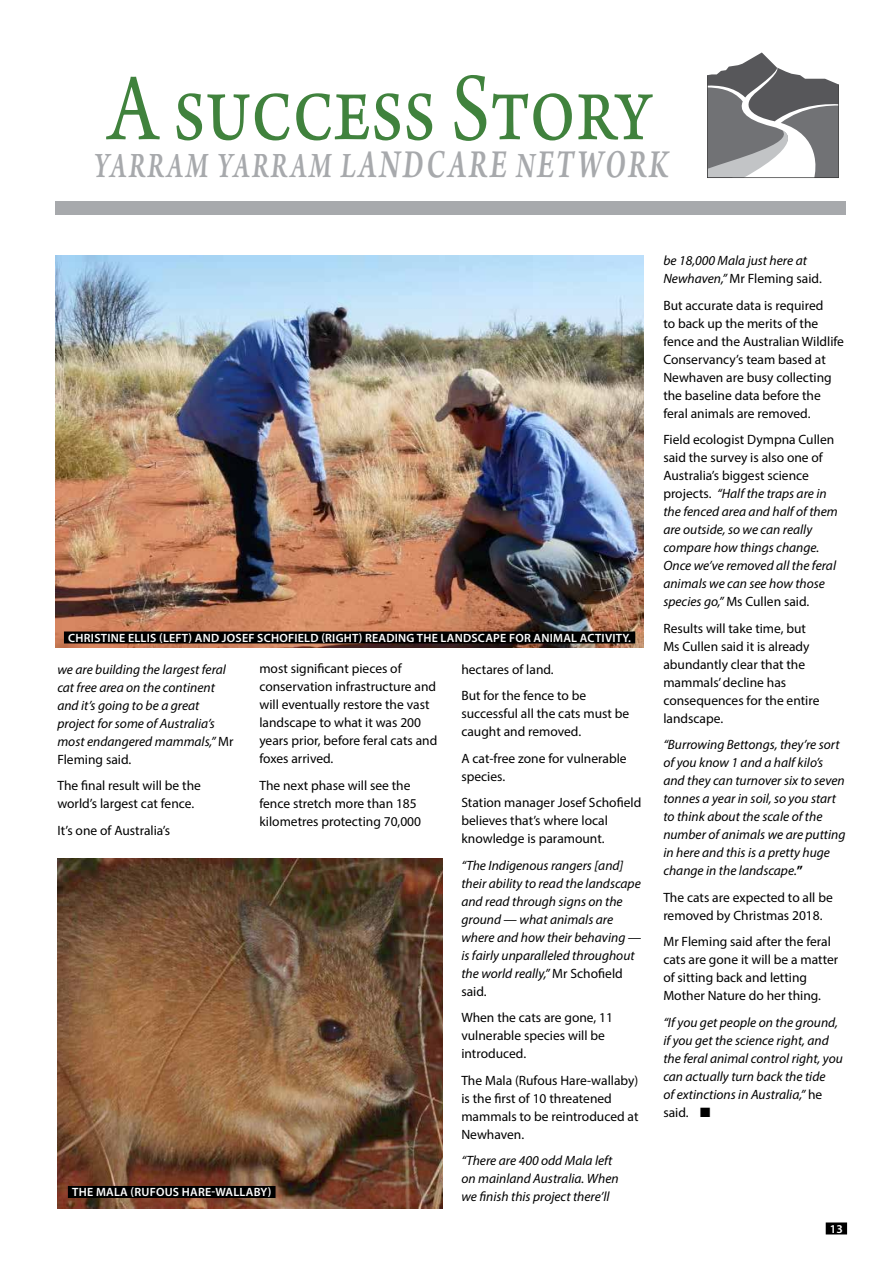
<style>
.page{position:relative;width:893px;height:1263px;background:#fff}
.page>*{position:absolute;margin:0;border:0;box-sizing:border-box;transform-origin:0 0}
.t1{font:101.25px "Arno Pro";letter-spacing:-.005em;color:#40823d;scale:.8 1}
.t2{font:italic 600 37.8px "Arno Pro";letter-spacing:.09em;color:#a7a9ac;scale:.71 1}
.t3{font:italic 13.5px/18px "Myriad Pro";color:#000}
.t4{font:13.5px/18px "Myriad Pro";color:#000}
.t5{font:600 12px "Myriad Pro";letter-spacing:.02em;color:#fff}
.s1{font-size:42px}
.s2{font-style:normal}
.s3{font-weight:700;font-style:normal}
</style>
<div class="page">
<img style="left:56px;top:255px;width:587px;height:392px">
<img style="left:57px;top:858px;width:385px;height:351px">
<div style="left:64px;top:631px;width:571px;height:12px;background:#000"></div>
<div style="left:68px;top:1186px;width:208px;height:12px;background:#000"></div>
<div style="left:56px;top:202px;width:790px;height:13px;background:#a7a9ac"></div>
<svg style="left:707px;top:53px;width:132px;height:125px"></svg>
<div style="left:826px;top:1222px;width:21px;height:12px;background:#000"></div>
<h1 class="t1" style="left:108px;top:51px;width:682px">A success Story</h1>
<h2 class="t2" style="left:94px;top:144px;width:810px">YARRAM YARRAM L<span class="s1">ANDCARE</span> N<span class="s1">ETWORK</span></h2>
<p class="t5" style="left:68px;top:630px;width:564px">CHRISTINE ELLIS (LEFT) AND JOSEF SCHOFIELD (RIGHT) READING THE LANDSCAPE FOR ANIMAL ACTIVITY.</p>
<p class="t3" style="left:57px;top:660px;width:178px">we are building the largest feral cat free area on the continent and it’s going to be a great project for some of Australia’s most endangered mammals,” <span class="s2">Mr<br>Fleming said.</span></p>
<p class="t4" style="left:57px;top:776px;width:145px">The final result will be the world’s largest cat fence.</p>
<p class="t4" style="left:57px;top:821px;width:114px">It’s one of Australia’s</p>
<p class="t4" style="left:259px;top:660px;width:179px">most significant pieces of conservation infrastructure and will eventually restore the vast landscape to what it was 200 years prior, before feral cats and foxes arrived.</p>
<p class="t4" style="left:259px;top:776px;width:163px">The next phase will see the fence stretch more than 185 kilometres protecting 70,000</p>
<p class="t5" style="left:72px;top:1184px;width:200px">THE MALA (RUFOUS HARE-WALLABY)</p>
<p class="t4" style="left:461px;top:655px;width:126px;line-height:26.5px">hectares of land.<br>But for the fence to be</p>
<p class="t4" style="left:461px;top:704px;width:169px">successful all the cats must be caught and removed.</p>
<p class="t4" style="left:461px;top:749px;width:167px">A cat-free zone for vulnerable species.</p>
<p class="t4" style="left:461px;top:793px;width:181px">Station manager Josef Schofield believes that’s where local knowledge is paramount.</p>
<p class="t3" style="left:461px;top:856px;width:181px">“The Indigenous rangers [and] their ability to read the landscape and read through signs on the ground — what animals are where and how their behaving — is fairly unparalleled throughout the world really,” <span class="s2">Mr Schofield said.</span></p>
<p class="t4" style="left:461px;top:1008px;width:153px">When the cats are gone, 11 vulnerable species will be introduced.</p>
<p class="t4" style="left:461px;top:1071px;width:179px">The Mala (Rufous Hare-wallaby) is the first of 10 threatened mammals to be reintroduced at<br>Newhaven.</p>
<p class="t3" style="left:461px;top:1151px;width:159px">“There are 400 odd Mala left on mainland Australia. When we finish this project there’ll</p>
<p class="t3" style="left:663px;top:251px;width:160px">be 18,000 Mala just here at<br>Newhaven,” <span class="s2">Mr Fleming said.</span></p>
<p class="t4" style="left:663px;top:296px;width:182px">But accurate data is required<br>to back up the merits of the fence and the Australian Wildlife<br>Conservancy’s team based at<br>Newhaven are busy collecting the baseline data before the feral animals are removed.</p>
<p class="t3" style="left:663px;top:430px;width:176px"><span class="s2">Field ecologist Dympna Cullen said the survey is also one of<br>Australia’s biggest science projects.</span> “Half the traps are in the fenced area and half of them are outside, so we can really compare how things change.<br>Once we’ve removed all the feral animals we can see how those species go,” <span class="s2">Ms Cullen said.</span></p>
<p class="t4" style="left:663px;top:619px;width:158px">Results will take time, but<br>Ms Cullen said it is already abundantly clear that the mammals’ decline has consequences for the entire landscape.</p>
<p class="t3" style="left:663px;top:735px;width:184px">“Burrowing Bettongs, they’re sort of you know 1 and a half kilo’s and they can turnover six to seven tonnes a year in soil, so you start to think about the scale of the number of animals we are putting in here and this is a pretty huge change in the landscape.<span class="s3">”</span></p>
<p class="t4" style="left:663px;top:888px;width:171px">The cats are expected to all be removed by Christmas 2018.</p>
<p class="t4" style="left:663px;top:932px;width:176px">Mr Fleming said after the feral cats are gone it will be a matter of sitting back and letting<br>Mother Nature do her thing.</p>
<p class="t3" style="left:663px;top:1013px;width:181px">“If you get people on the ground, if you get the science right, and the feral animal control right, you can actually turn back the tide<br>of extinctions in Australia,” <span class="s2">he said.</span> ■</p>
<p class="t5" style="left:830px;top:1221px;width:14px">13</p>
</div>
